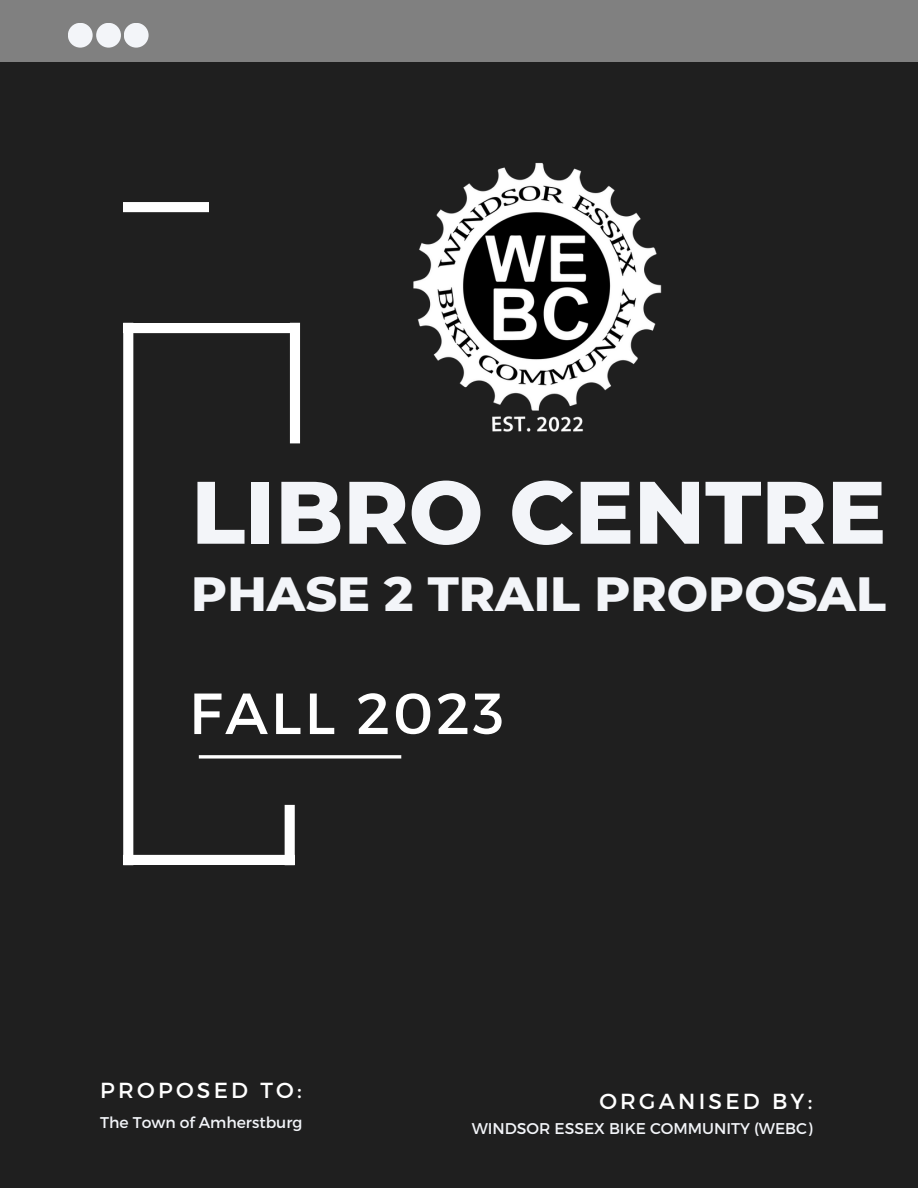
<style>
.page{position:relative;width:918px;height:1188px;background:#1f1f1f}
.page>*{position:absolute;margin:0;border:0;box-sizing:border-box;transform-origin:0 0}
.t1{font:800 88.5px "Montserrat";color:#f3f5f9}
.t2{font:57.9px "Montserrat";letter-spacing:.05em;color:#fff}
.t3{font:800 49.05px "Montserrat";color:#f3f5f9}
.t4{font:21.75px "Montserrat";letter-spacing:.15em;color:#fff}
.t5{font:15.6px "Montserrat";color:#f3f5f9}
</style>
<div class="page">
<div style="left:0;top:0;width:918px;height:62px;background:#808080"></div>
<svg style="left:199px;top:755px;width:202px;height:4px"></svg>
<div style="left:290px;top:323px;width:10px;height:120px;background:#fff"></div>
<div style="left:123px;top:323px;width:172px;height:10px;background:#fff"></div>
<div style="left:123px;top:323px;width:10px;height:542px;background:#fff"></div>
<div style="left:123px;top:855px;width:172px;height:10px;background:#fff"></div>
<div style="left:285px;top:805px;width:10px;height:60px;background:#fff"></div>
<div style="left:68px;top:23px;width:25px;height:25px;background:#f3f5f9;border-radius:50%"></div>
<div style="left:96px;top:23px;width:25px;height:25px;background:#f3f5f9;border-radius:50%"></div>
<div style="left:124px;top:23px;width:25px;height:25px;background:#f3f5f9;border-radius:50%"></div>
<div style="left:123px;top:202px;width:86px;height:10px;background:#fff"></div>
<img style="left:413px;top:162px;width:249px;height:270px">
<p class="t1" style="left:191px;top:458px;width:696px">LIBRO CENTRE</p>
<p class="t3" style="left:191px;top:564px;width:696px">PHASE 2 TRAIL PROPOSAL</p>
<p class="t2" style="left:189px;top:676px;width:317px">FALL 2023</p>
<p class="t4" style="left:100px;top:1077px;width:203px">PROPOSED TO:</p>
<p class="t5" style="left:100px;top:1112px;width:204px">The Town of Amherstburg</p>
<p class="t4" style="left:599px;top:1087px;width:215px">ORGANISED BY:</p>
<p class="t5" style="left:472px;top:1118px;width:342px">WINDSOR ESSEX BIKE COMMUNITY (WEBC)</p>
</div>
